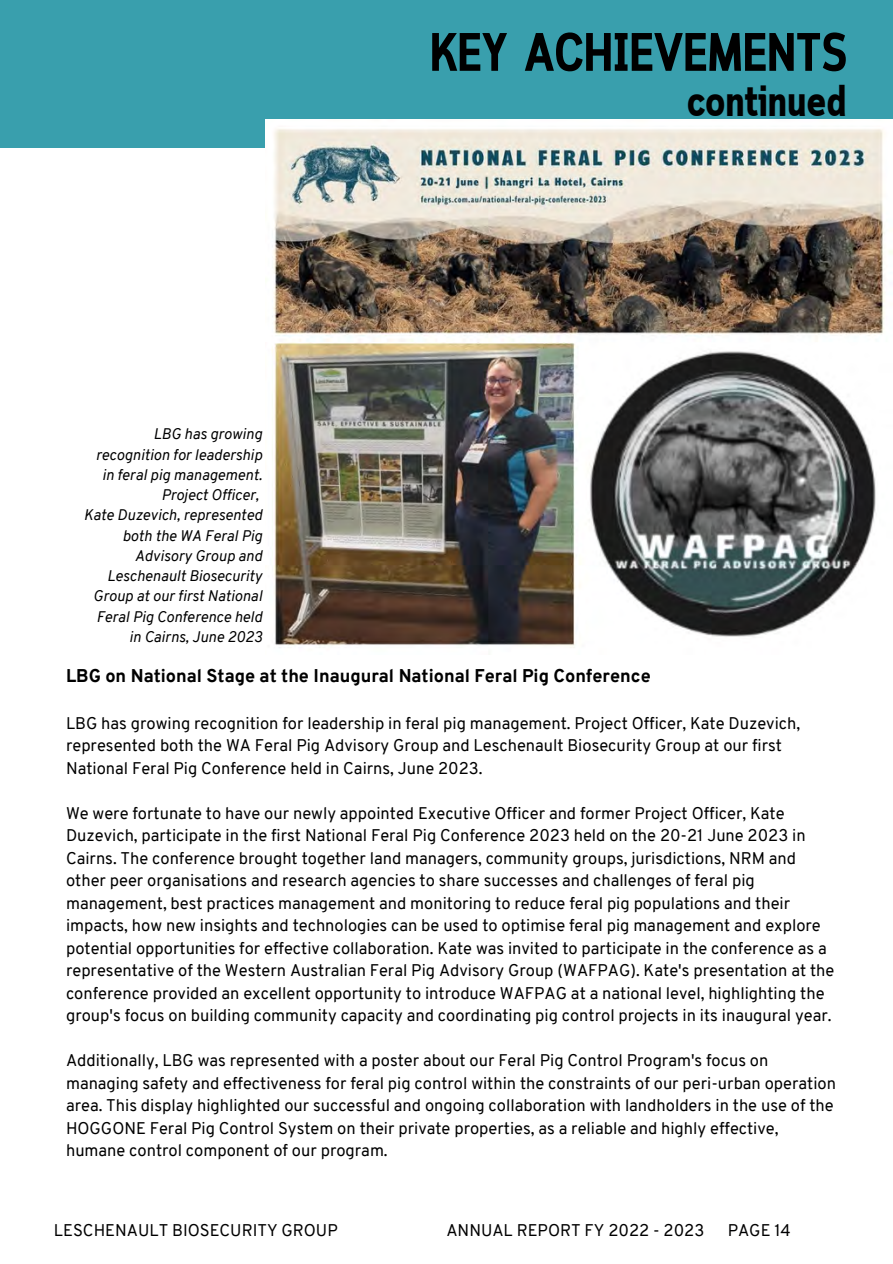
<style>
.page{position:relative;width:893px;height:1264px;background:#fff}
.page>*{position:absolute;margin:0;border:0;box-sizing:border-box;transform-origin:0 0}
.t1{font:700 54px "Cloud Cond";color:#000}
.t2{font:700 43.5px "Cloud Cond";color:#000}
.t3{font:800 18px "Overpass";color:#000}
.t4{font:16.5px/22.5px "Overpass";color:#000}
.t5{font:16.5px "Overpass";color:#000001}
.t6{font:italic 15px/20.2px "Overpass";color:#000001;text-align:right}
</style>
<div class="page">
<div style="left:0;top:0;width:892px;height:148px;background:#399fad"></div>
<img style="left:265px;top:119px;width:627px;height:529px">
<p class="t1" style="left:430px;top:31px;width:419px">KEY ACHIEVEMENTS</p>
<p class="t2" style="left:686px;top:84px;width:161px">continued</p>
<p class="t6" style="left:96px;top:425px;width:168px">LBG has growing recognition for leadership in feral pig management.<br>Project Officer,</p>
<p class="t6" style="left:84px;top:506px;width:180px">Kate Duzevich, represented both the WA Feral Pig<br>Advisory Group and<br>Leschenault Biosecurity<br>Group at our first National<br>Feral Pig Conference held in Cairns, June 2023</p>
<p class="t3" style="left:66px;top:668px;width:586px">LBG on National Stage at the Inaugural National Feral Pig Conference</p>
<p class="t4" style="left:66px;top:713px;width:735px">LBG has growing recognition for leadership in feral pig management. Project Officer, Kate Duzevich, represented both the WA Feral Pig Advisory Group and Leschenault Biosecurity Group at our first<br>National Feral Pig Conference held in Cairns, June 2023.</p>
<p class="t4" style="left:66px;top:803px;width:769px">We were fortunate to have our newly appointed Executive Officer and former Project Officer, Kate Duzevich, participate in the first National Feral Pig Conference 2023 held on the 20-21 June 2023 in Cairns. The conference brought together land managers, community groups, jurisdictions, NRM and other peer organisations and research agencies to share successes and challenges of feral pig management, best practices management and monitoring to reduce feral pig populations and their impacts, how new insights and technologies can be used to optimise feral pig management and explore potential opportunities for effective collaboration. Kate was invited to participate in the conference as a representative of the Western Australian Feral Pig Advisory Group (WAFPAG). Kate's presentation at the conference provided an excellent opportunity to introduce WAFPAG at a national level, highlighting the group's focus on building community capacity and coordinating pig control projects in its inaugural year.</p>
<p class="t4" style="left:66px;top:1050px;width:771px">Additionally, LBG was represented with a poster about our Feral Pig Control Program's focus on managing safety and effectiveness for feral pig control within the constraints of our peri-urban operation area. This display highlighted our successful and ongoing collaboration with landholders in the use of the HOGGONE Feral Pig Control System on their private properties, as a reliable and highly effective, humane control component of our program.</p>
<p class="t5" style="left:54px;top:1223px;width:285px">LESCHENAULT BIOSECURITY GROUP</p>
<p class="t5" style="left:446px;top:1223px;width:259px">ANNUAL REPORT FY 2022 - 2023</p>
<p class="t5" style="left:727px;top:1223px;width:65px">PAGE 14</p>
</div>
